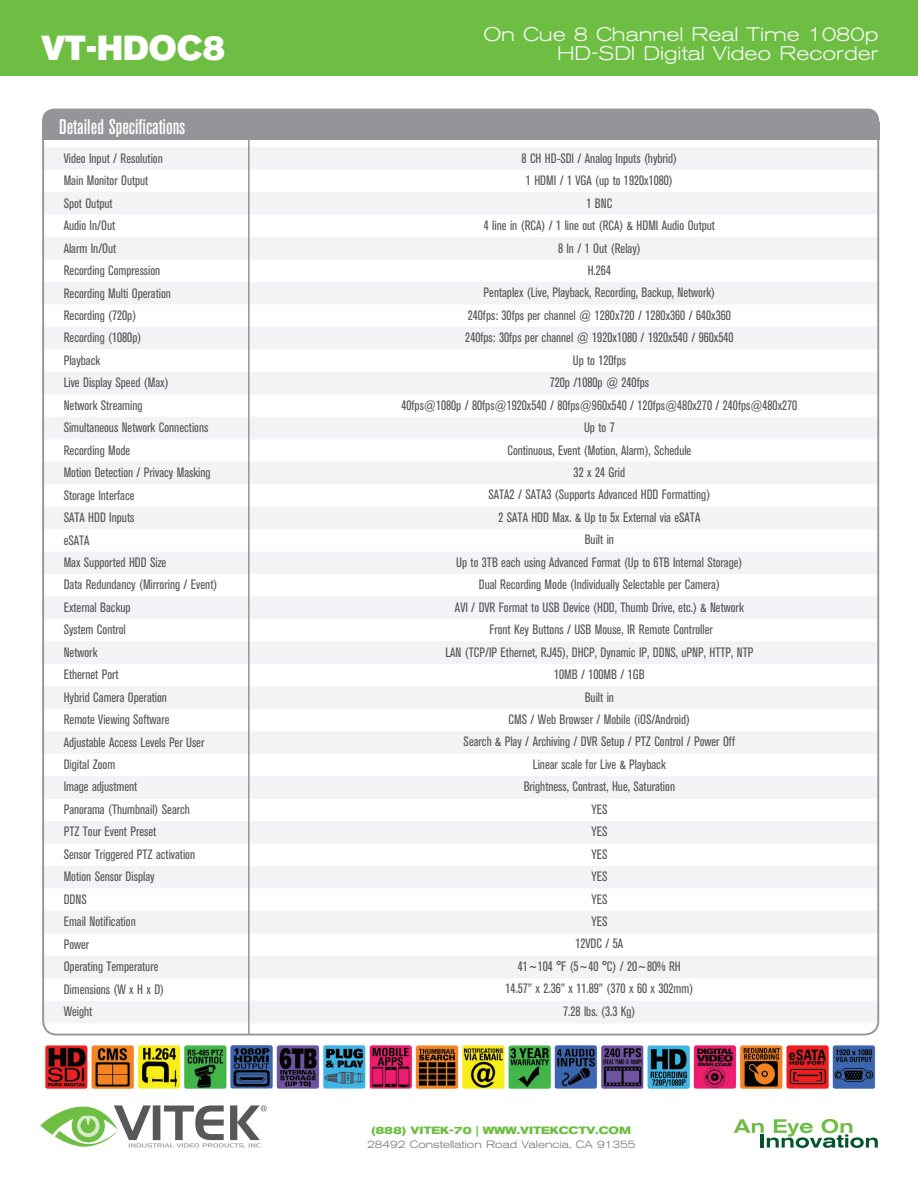
<style>
.page{position:relative;width:918px;height:1188px;background:#fff}
.page>*{position:absolute;margin:0;border:0;box-sizing:border-box;transform-origin:0 0}
.t1{font:34.5px "Akzidenz Grotesk BE Super";color:#fff}
.t2{font:500 condensed 21px "Akzidenz Grotesk BE";color:#fff}
.t3{font:300 expanded 19.5px "Akzidenz Grotesk BE";color:#fff}
.t4{font:condensed 13.5px/22.5px "Akzidenz Grotesk BE";color:#57585a}
.t5{font:300 expanded 10.5px "Akzidenz Grotesk BE";color:#6c6d70}
.t6{font:700 expanded 10.5px "Akzidenz Grotesk BE";color:#6ebe44}
</style>
<div class="page">
<div style="left:0;top:0;width:918px;height:75px;background:#6ebe44"></div>
<svg style="left:40px;top:1105px;width:227px;height:43px"></svg>
<svg style="left:734px;top:1119px;width:144px;height:29px"></svg>
<div style="left:42px;top:109px;width:837px;height:29px;background:#939598;border-radius:12px"></div>
<div style="left:42px;top:147px;width:837px;height:15px;background:#f2f3f4"></div>
<div style="left:42px;top:162px;width:837px;height:8px;background:#f2f3f4"></div>
<div style="left:42px;top:192px;width:837px;height:15px;background:#f2f3f4"></div>
<div style="left:42px;top:207px;width:837px;height:8px;background:#f2f3f4"></div>
<div style="left:42px;top:237px;width:837px;height:15px;background:#f2f3f4"></div>
<div style="left:42px;top:252px;width:837px;height:8px;background:#f2f3f4"></div>
<div style="left:42px;top:282px;width:837px;height:15px;background:#f2f3f4"></div>
<div style="left:42px;top:297px;width:837px;height:7px;background:#f2f3f4"></div>
<div style="left:42px;top:327px;width:837px;height:15px;background:#f2f3f4"></div>
<div style="left:42px;top:342px;width:837px;height:7px;background:#f2f3f4"></div>
<div style="left:42px;top:372px;width:837px;height:15px;background:#f2f3f4"></div>
<div style="left:42px;top:387px;width:837px;height:7px;background:#f2f3f4"></div>
<div style="left:42px;top:417px;width:837px;height:15px;background:#f2f3f4"></div>
<div style="left:42px;top:432px;width:837px;height:7px;background:#f2f3f4"></div>
<div style="left:42px;top:462px;width:837px;height:15px;background:#f2f3f4"></div>
<div style="left:42px;top:477px;width:837px;height:7px;background:#f2f3f4"></div>
<div style="left:42px;top:507px;width:837px;height:15px;background:#f2f3f4"></div>
<div style="left:42px;top:522px;width:837px;height:7px;background:#f2f3f4"></div>
<div style="left:42px;top:552px;width:837px;height:15px;background:#f2f3f4"></div>
<div style="left:42px;top:567px;width:837px;height:7px;background:#f2f3f4"></div>
<div style="left:42px;top:596px;width:837px;height:15px;background:#f2f3f4"></div>
<div style="left:42px;top:611px;width:837px;height:8px;background:#f2f3f4"></div>
<div style="left:42px;top:641px;width:837px;height:15px;background:#f2f3f4"></div>
<div style="left:42px;top:656px;width:837px;height:8px;background:#f2f3f4"></div>
<div style="left:42px;top:686px;width:837px;height:15px;background:#f2f3f4"></div>
<div style="left:42px;top:701px;width:837px;height:8px;background:#f2f3f4"></div>
<div style="left:42px;top:731px;width:837px;height:15px;background:#f2f3f4"></div>
<div style="left:42px;top:746px;width:837px;height:8px;background:#f2f3f4"></div>
<div style="left:42px;top:776px;width:837px;height:15px;background:#f2f3f4"></div>
<div style="left:42px;top:791px;width:837px;height:8px;background:#f2f3f4"></div>
<div style="left:42px;top:821px;width:837px;height:15px;background:#f2f3f4"></div>
<div style="left:42px;top:836px;width:837px;height:8px;background:#f2f3f4"></div>
<div style="left:42px;top:866px;width:837px;height:15px;background:#f2f3f4"></div>
<div style="left:42px;top:881px;width:837px;height:8px;background:#f2f3f4"></div>
<div style="left:42px;top:911px;width:837px;height:15px;background:#f2f3f4"></div>
<div style="left:42px;top:926px;width:837px;height:7px;background:#f2f3f4"></div>
<div style="left:42px;top:956px;width:837px;height:15px;background:#f2f3f4"></div>
<div style="left:42px;top:971px;width:837px;height:7px;background:#f2f3f4"></div>
<div style="left:42px;top:1001px;width:837px;height:15px;background:#f2f3f4"></div>
<div style="left:42px;top:1016px;width:837px;height:7px;background:#f2f3f4"></div>
<div style="left:42px;top:122px;width:837px;height:18px;background:#939598"></div>
<hr style="left:248px;top:124px;width:2px;height:910px;background:#939598">
<img style="left:45px;top:1045px;width:831px;height:44px">
<h3 class="t3" style="left:483px;top:23px;width:397px">On Cue 8 Channel Real Time 1080p</h3>
<h1 class="t1" style="left:41px;top:28px;width:185px">VT-HDOC8</h1>
<h3 class="t3" style="left:557px;top:43px;width:323px">HD-SDI Digital Video Recorder</h3>
<h2 class="t2" style="left:59px;top:115px;width:128px">Detailed Specifications</h2>
<p class="t4" style="left:64px;top:147px;width:155px">Video Input / Resolution<br>Main Monitor Output<br>Spot Output<br>Audio In/Out<br>Alarm In/Out<br>Recording Compression<br>Recording Multi Operation<br>Recording (720p)<br>Recording (1080p)<br>Playback<br>Live Display Speed (Max)<br>Network Streaming<br>Simultaneous Network Connections<br>Recording Mode<br>Motion Detection / Privacy Masking<br>Storage Interface<br>SATA HDD Inputs<br>eSATA<br>Max Supported HDD Size<br>Data Redundancy (Mirroring / Event)<br>External Backup<br>System Control<br>Network<br>Ethernet Port<br>Hybrid Camera Operation<br>Remote Viewing Software<br>Adjustable Access Levels Per User<br>Digital Zoom<br>Image adjustment<br>Panorama (Thumbnail) Search<br>PTZ Tour Event Preset<br>Sensor Triggered PTZ activation<br>Motion Sensor Display<br>DDNS<br>Email Notification<br>Power<br>Operating Temperature<br>Dimensions (W x H x D)<br>Weight</p>
<p class="t4" style="left:401px;top:147px;width:397px;text-align:center">8 CH HD-SDI / Analog Inputs (hybrid)<br>1 HDMI / 1 VGA (up to 1920x1080)<br>1 BNC<br>4 line in (RCA) / 1 line out (RCA) &amp; HDMI Audio Output<br>8 In / 1 Out (Relay)<br>H.264<br>Pentaplex (Live, Playback, Recording, Backup, Network)<br>240fps: 30fps per channel @ 1280x720 / 1280x360 / 640x360<br>240fps: 30fps per channel @ 1920x1080 / 1920x540 / 960x540<br>Up to 120fps<br>720p /1080p @ 240fps<br>40fps@1080p / 80fps@1920x540 / 80fps@960x540 / 120fps@480x270 / 240fps@480x270<br>Up to 7<br>Continuous, Event (Motion, Alarm), Schedule<br>32 x 24 Grid<br>SATA2 / SATA3 (Supports Advanced HDD Formatting)<br>2 SATA HDD Max. &amp; Up to 5x External via eSATA<br>Built in<br>Up to 3TB each using Advanced Format (Up to 6TB Internal Storage)<br>Dual Recording Mode (Individually Selectable per Camera)<br>AVI / DVR Format to USB Device (HDD, Thumb Drive, etc.) &amp; Network<br>Front Key Buttons / USB Mouse, IR Remote Controller<br>LAN (TCP/IP Ethernet, RJ45), DHCP, Dynamic IP, DDNS, uPNP, HTTP, NTP<br>10MB / 100MB / 1GB<br>Built in<br>CMS / Web Browser / Mobile (iOS/Android)<br>Search &amp; Play / Archiving / DVR Setup / PTZ Control / Power Off<br>Linear scale for Live &amp; Playback<br>Brightness, Contrast, Hue, Saturation<br>YES<br>YES<br>YES<br>YES<br>YES<br>YES<br>12VDC / 5A<br>41~104 °F (5~40 °C) / 20~80% RH<br>14.57” x 2.36” x 11.89” (370 x 60 x 302mm)<br>7.28 lbs. (3.3 Kg)</p>
<p class="t6" style="left:371px;top:1125px;width:261px">(888) VITEK-70 | WWW.VITEKCCTV.COM</p>
<p class="t5" style="left:367px;top:1138px;width:270px">28492 Constellation Road Valencia, CA 91355</p>
</div>
